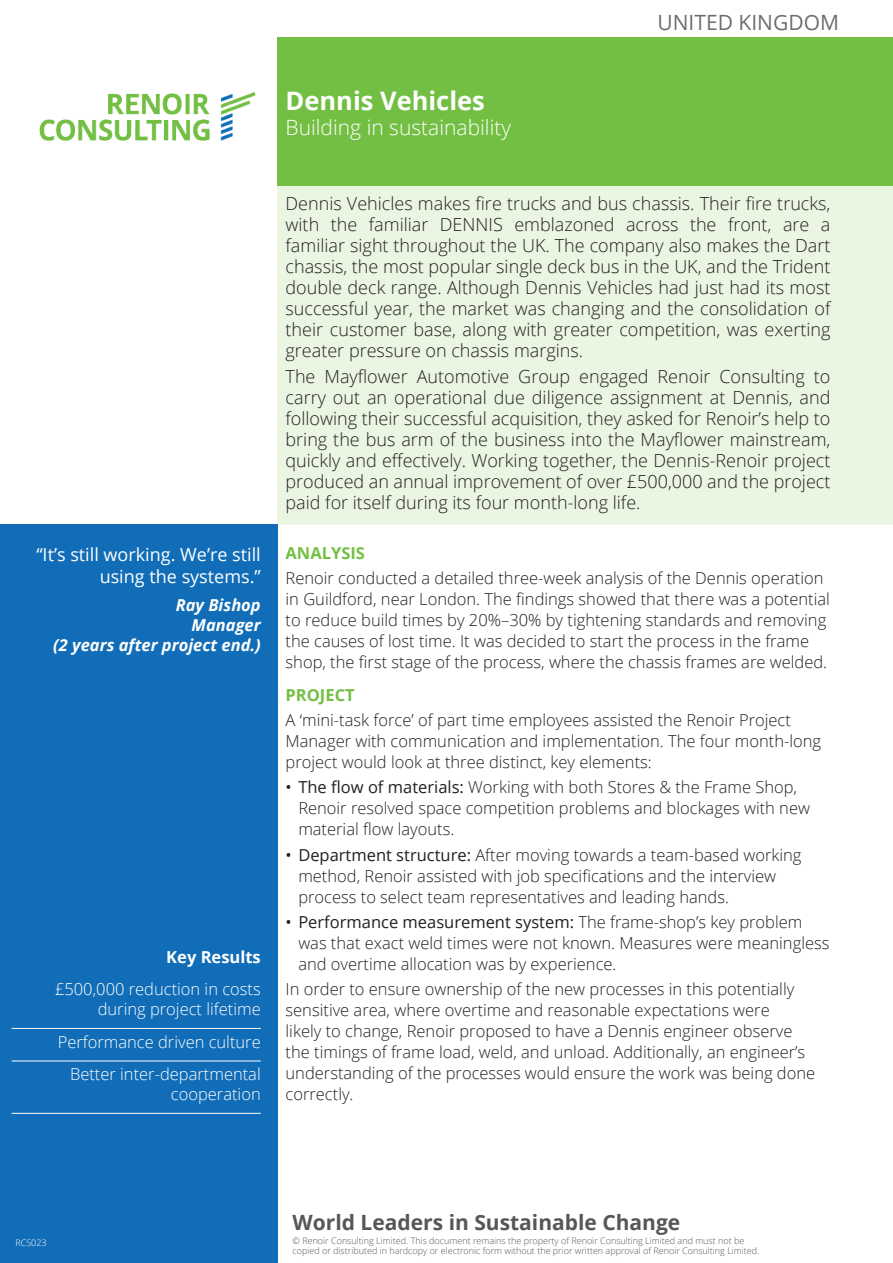
<style>
.page{position:relative;width:893px;height:1263px;background:#fff}
.page>*{position:absolute;margin:0;border:0;box-sizing:border-box;transform-origin:0 0}
.t1{font:700 25.5px "Open Sans";color:#fff}
.t2{font:700 21px "Open Sans";color:#575757}
.t3{font:300 21px "Open Sans";color:#fff}
.t4{font:21px "Open Sans";color:#6c6d70}
.Main_Para{font:300 18px/21px "Open Sans";color:#231f20;text-align:justify}
.Testimonial{font:18px/22.5px "Open Sans";color:#fff;text-align:right}
.General_Para{font:300 16.5px/21px "Open Sans";color:#231f20}
.Key_Results_underlin{font:300 16.5px/19.8px "Open Sans";color:#fff;text-align:right}
.Testimonial_name_des{font:italic 700 16.5px/19.8px "Open Sans";color:#fff;text-align:right}
.Section_Titles{font:700 16.5px "Open Sans";color:#73bf43}
.Key_Results{font:700 16.5px "Open Sans";color:#fff}
.t5{font:300 9px/10.5px "Open Sans";color:#575757}
.t6{font:300 9px "Open Sans";color:#fff}
.s1{font-weight:400}
</style>
<div class="page">
<div style="left:0;top:524px;width:277px;height:739px;background:#116db7"></div>
<div style="left:277px;top:37px;width:615px;height:149px;background:#73bf43"></div>
<img style="left:39px;top:93px;width:216px;height:47px">
<div style="left:277px;top:186px;width:615px;height:338px;background:#eaf5e2"></div>
<hr style="left:12px;top:1028px;width:249px;height:1px;background:#fff">
<hr style="left:12px;top:1060px;width:249px;height:1px;background:#fff">
<hr style="left:12px;top:1113px;width:249px;height:1px;background:#fff">
<p class="t4" style="left:657px;top:8px;width:183px">UNITED KINGDOM</p>
<p class="Testimonial" style="left:36px;top:542px;width:226px">“It’s still working. We’re still using the systems.”</p>
<p class="Testimonial_name_des" style="left:53px;top:595px;width:209px">Ray Bishop<br>Manager<br>(2 years after project end.)</p>
<p class="Key_Results" style="left:166px;top:945px;width:96px">Key Results</p>
<p class="Key_Results_underlin" style="left:55px;top:979px;width:207px">£500,000 reduction in costs during project lifetime</p>
<p class="Key_Results_underlin" style="left:58px;top:1031px;width:205px">Performance driven culture</p>
<p class="Key_Results_underlin" style="left:70px;top:1064px;width:192px">Better inter-departmental cooperation</p>
<p class="t1" style="left:286px;top:83px;width:201px">Dennis Vehicles</p>
<p class="t3" style="left:286px;top:113px;width:227px">Building in sustainability</p>
<p class="Main_Para" style="left:286px;top:193px;width:546px">Dennis Vehicles makes fire trucks and bus chassis. Their fire trucks, with the familiar DENNIS emblazoned across the front, are a familiar sight throughout the UK. The company also makes the Dart chassis, the most popular single deck bus in the UK, and the Trident double deck range. Although Dennis Vehicles had just had its most successful year, the market was changing and the consolidation of their customer base, along with greater competition, was exerting greater pressure on chassis margins.</p>
<p class="Main_Para" style="left:286px;top:365px;width:546px">The Mayflower Automotive Group engaged Renoir Consulting to carry out an operational due diligence assignment at Dennis, and following their successful acquisition, they asked for Renoir’s help to bring the bus arm of the business into the Mayflower mainstream, quickly and effectively. Working together, the Dennis-Renoir project produced an annual improvement of over £500,000 and the project paid for itself during its four month-long life.</p>
<p class="Section_Titles" style="left:286px;top:541px;width:81px">ANALYSIS</p>
<p class="General_Para" style="left:286px;top:567px;width:546px">Renoir conducted a detailed three-week analysis of the Dennis operation in Guildford, near London. The findings showed that there was a potential to reduce build times by 20%–30% by tightening standards and removing the causes of lost time. It was decided to start the process in the frame shop, the first stage of the process, where the chassis frames are welded.</p>
<p class="Section_Titles" style="left:286px;top:683px;width:71px">PROJECT</p>
<p class="General_Para" style="left:286px;top:709px;width:537px">A ‘mini-task force’ of part time employees assisted the Renoir Project<br>Manager with communication and implementation. The four month-long project would look at three distinct, key elements:</p>
<p class="General_Para" style="left:298px;top:776px;width:513px;text-indent:-13px"><span class="s1">• The flow of materials:</span> Working with both Stores &amp; the Frame Shop,<br>Renoir resolved space competition problems and blockages with new material flow layouts.</p>
<p class="General_Para" style="left:298px;top:844px;width:505px;text-indent:-13px"><span class="s1">• Department structure:</span> After moving towards a team-based working method, Renoir assisted with job specifications and the interview process to select team representatives and leading hands.</p>
<p class="General_Para" style="left:298px;top:911px;width:533px;text-indent:-13px"><span class="s1">• Performance measurement system:</span> The frame-shop’s key problem was that exact weld times were not known. Measures were meaningless and overtime allocation was by experience.</p>
<p class="General_Para" style="left:286px;top:978px;width:531px">In order to ensure ownership of the new processes in this potentially sensitive area, where overtime and reasonable expectations were<br>likely to change, Renoir proposed to have a Dennis engineer observe the timings of frame load, weld, and unload. Additionally, an engineer’s understanding of the processes would ensure the work was being done correctly.</p>
<p class="t6" style="left:15px;top:1237px;width:33px">RCS023</p>
<p class="t2" style="left:293px;top:1208px;width:389px">World Leaders in Sustainable Change</p>
<p class="t5" style="left:293px;top:1235px;width:468px">© Renoir Consulting Limited. This document remains the property of Renoir Consulting Limited and must not be copied or distributed in hardcopy or electronic form without the prior written approval of Renoir Consulting Limited.</p>
</div>
